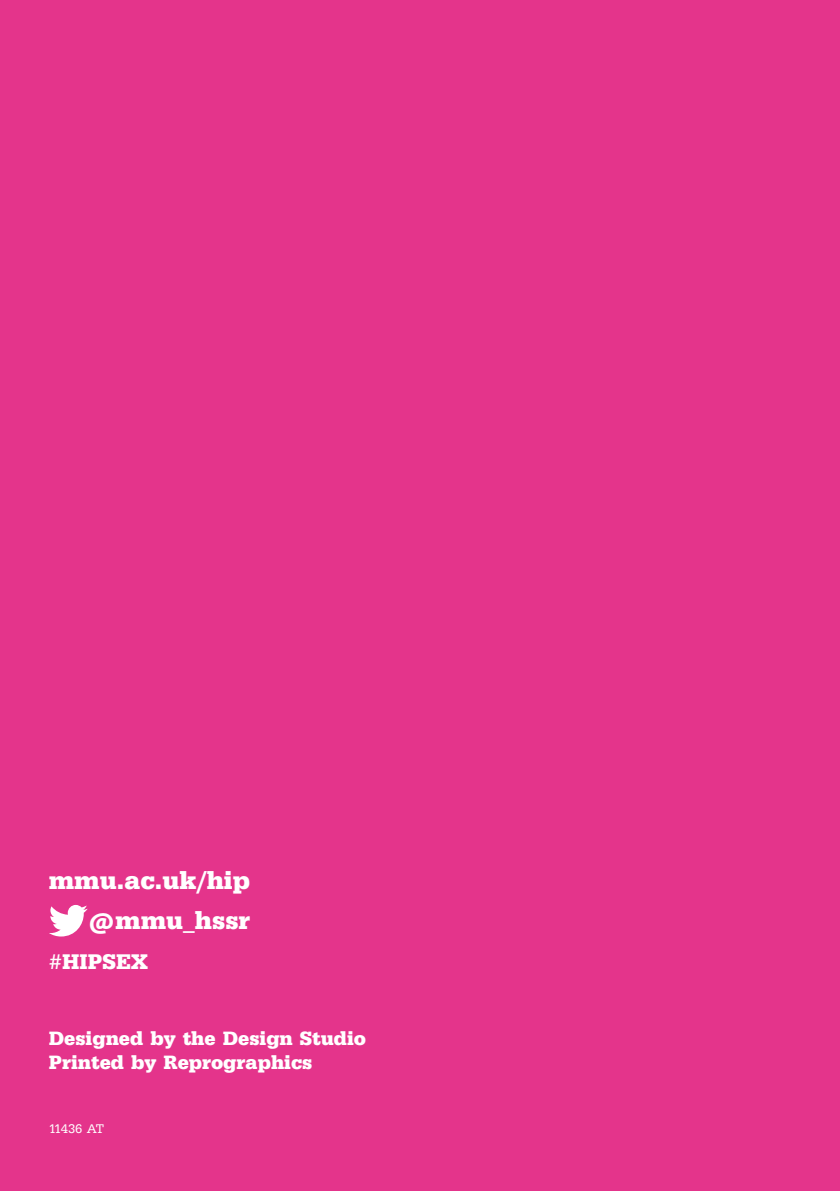
<style>
.page{position:relative;width:840px;height:1191px;background:#fff}
.page>*{position:absolute;margin:0;border:0;box-sizing:border-box;transform-origin:0 0}
.t1{font:700 26px/40px "Serifa BEFOP";color:#fff;text-align:right}
.t2{font:700 22px "Serifa BEFOP";color:#fff}
.t3{font:700 20px/24px "Serifa BEFOP";color:#fff}
.t4{font:13px "Serifa BEFOP";letter-spacing:-.07em;color:#fff}
</style>
<div class="page">
<div style="left:0;top:0;width:839px;height:1191px;background:#e4348b"></div>
<svg style="left:49px;top:905px;width:39px;height:31px"></svg>
<h1 class="t1" style="left:49px;top:859px;width:203px">mmu.ac.uk/hip @mmu_hssr</h1>
<p class="t2" style="left:49px;top:948px;width:101px">#HIPSEX</p>
<p class="t3" style="left:49px;top:1026px;width:318px">Designed by the Design Studio<br>Printed by Reprographics</p>
<p class="t4" style="left:49px;top:1121px;width:57px">11436 AT</p>
</div>
